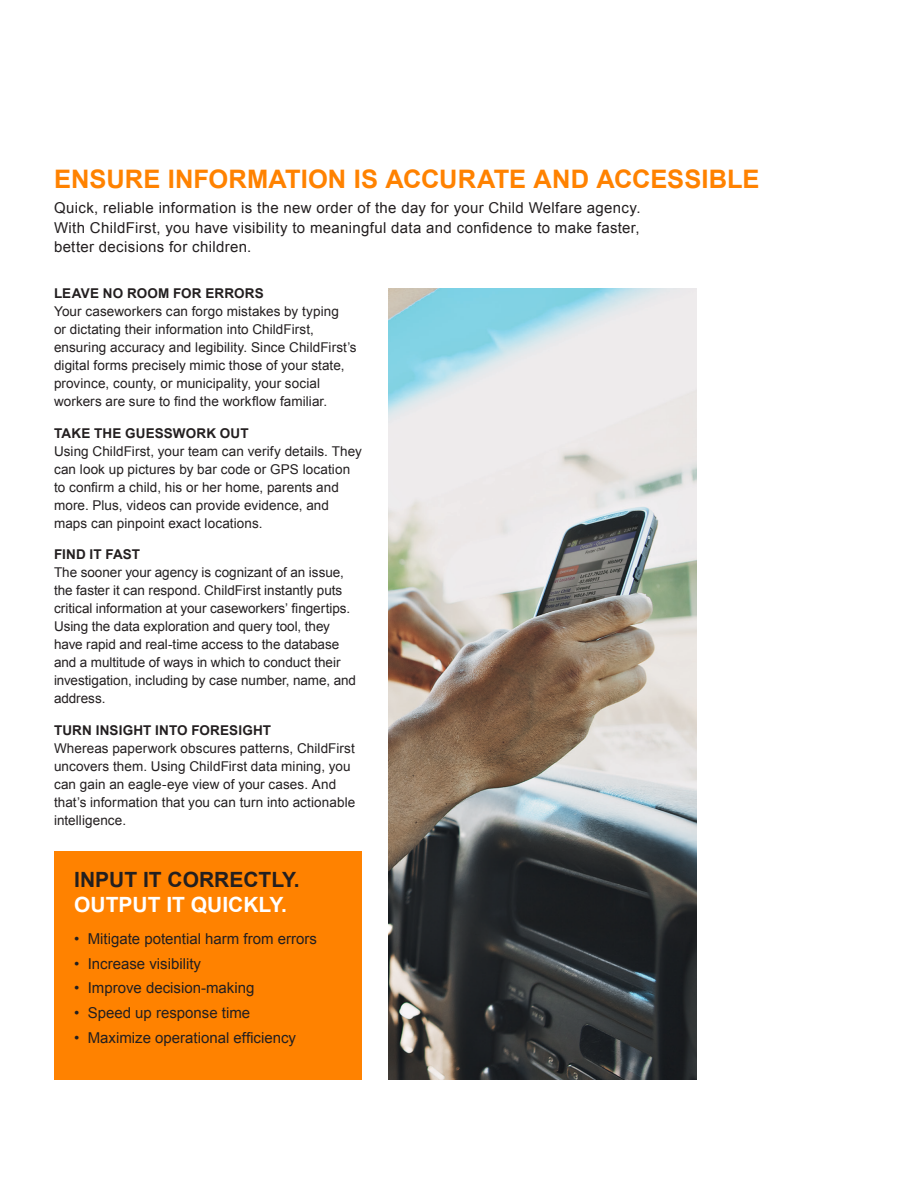
<style>
.page{position:relative;width:918px;height:1188px;background:#fff}
.page>*{position:absolute;margin:0;border:0;box-sizing:border-box;transform-origin:0 0}
.Sub_Headline{font:700 25.5px "Arial";color:#ff8200}
.Call_Out_Box{font:700 21px/25.2px "Arial";color:#231f20}
.Paragraph_Large{font:15px/19.5px "Arial";color:#231f20;text-align:justify}
.Paragraph_Small{font:13.5px/18px "Arial";letter-spacing:.005em;color:#231f20}
.s1{font-weight:700}
.s2{color:#fff}
</style>
<div class="page">
<img style="left:389px;top:288px;width:308px;height:792px">
<div style="left:54px;top:852px;width:308px;height:228px;background:#ff8200"></div>
<p class="Sub_Headline" style="left:54px;top:162px;width:707px">ENSURE INFORMATION IS ACCURATE AND ACCESSIBLE</p>
<p class="Paragraph_Large" style="left:54px;top:198px;width:588px">Quick, reliable information is the new order of the day for your Child Welfare agency.<br>With ChildFirst, you have visibility to meaningful data and confidence to make faster, better decisions for children.</p>
<p class="Paragraph_Small" style="left:54px;top:285px;width:304px"><span class="s1">LEAVE NO ROOM FOR ERRORS<br></span>Your caseworkers can forgo mistakes by typing<br>or dictating their information into ChildFirst, ensuring accuracy and legibility. Since ChildFirst’s digital forms precisely mimic those of your state, province, county, or municipality, your social workers are sure to find the workflow familiar.</p>
<p class="Paragraph_Small" style="left:54px;top:424px;width:309px"><span class="s1">TAKE THE GUESSWORK OUT<br></span>Using ChildFirst, your team can verify details. They can look up pictures by bar code or GPS location to confirm a child, his or her home, parents and more. Plus, videos can provide evidence, and maps can pinpoint exact locations.</p>
<p class="Paragraph_Small" style="left:54px;top:546px;width:304px"><span class="s1">FIND IT FAST<br></span>The sooner your agency is cognizant of an issue, the faster it can respond. ChildFirst instantly puts critical information at your caseworkers’ fingertips.<br>Using the data exploration and query tool, they have rapid and real-time access to the database and a multitude of ways in which to conduct their investigation, including by case number, name, and address.</p>
<p class="Paragraph_Small" style="left:54px;top:721px;width:303px"><span class="s1">TURN INSIGHT INTO FORESIGHT<br></span>Whereas paperwork obscures patterns, ChildFirst uncovers them. Using ChildFirst data mining, you can gain an eagle-eye view of your cases. And that’s information that you can turn into actionable intelligence.</p>
<p class="Call_Out_Box" style="left:74px;top:868px;width:227px">INPUT IT CORRECTLY.<br><span class="s2">OUTPUT IT QUICKLY.</span></p>
<p class="Paragraph_Large" style="left:74px;top:929px;width:244px">• Mitigate potential harm from errors</p>
<p class="Paragraph_Large" style="left:74px;top:954px;width:128px">• Increase visibility</p>
<p class="Paragraph_Large" style="left:74px;top:978px;width:182px">• Improve decision-making</p>
<p class="Paragraph_Large" style="left:74px;top:1003px;width:178px">• Speed up response time</p>
<p class="Paragraph_Large" style="left:74px;top:1028px;width:223px">• Maximize operational efficiency</p>
</div>
